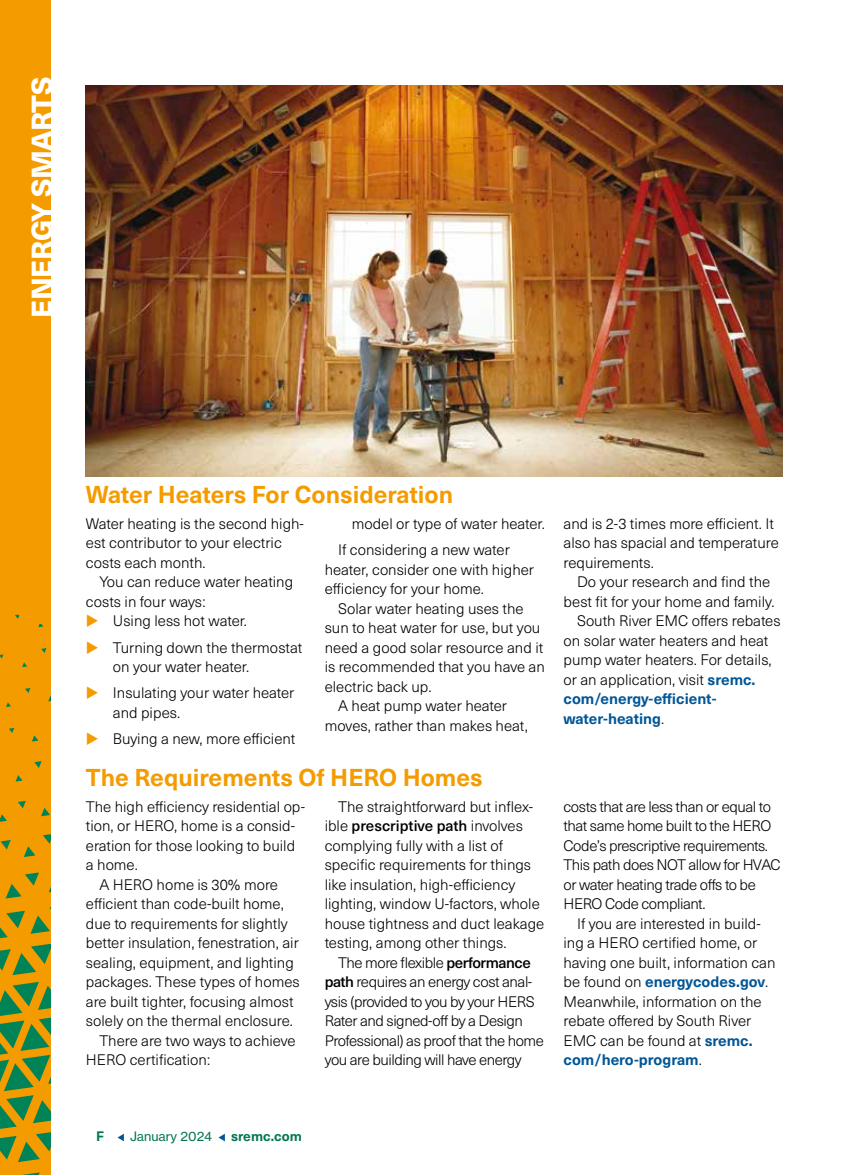
<style>
.page{position:relative;width:851px;height:1175px;background:#fff}
.page>*{position:absolute;margin:0;border:0;box-sizing:border-box;transform-origin:0 0}
.t1{font:800 28.5px "Neue Haas Unica W1 G";letter-spacing:-.025em;color:#fff}
.t2{font:700 24px "Neue Haas Unica W1 G";color:#f49b00}
.t3{font:300 15px/19.5px "Neue Haas Unica W1 G";color:#000}
.t4{font:300 15px/19.5px "Neue Haas Unica W1 G";letter-spacing:-.03em;color:#000}
.t5{font:700 15px "Neue Haas Unica W1 G";color:#005697}
.t6{font:700 13.5px "Neue Haas Unica W1 G";color:#00774b}
.t7{font:12.75px "N Haas Grotesk TX Pro 55 Rg";color:#00774b}
.s1{font-weight:500}
.s2{font-weight:700;color:#005697}
.s3{font-weight:300;color:#000}
</style>
<div class="page">
<div style="left:0;top:0;width:51px;height:1174px;background:#f49b00"></div>
<svg style="left:29px;top:1172px;width:11px;height:2px"></svg>
<svg style="left:0;top:981px;width:52px;height:181px"></svg>
<svg style="left:0;top:907px;width:51px;height:68px"></svg>
<svg style="left:6px;top:872px;width:33px;height:26px"></svg>
<svg style="left:43px;top:834px;width:8px;height:9px"></svg>
<svg style="left:24px;top:846px;width:11px;height:11px"></svg>
<svg style="left:41px;top:808px;width:9px;height:8px"></svg>
<svg style="left:1px;top:840px;width:10px;height:9px"></svg>
<svg style="left:18px;top:800px;width:8px;height:8px"></svg>
<svg style="left:0;top:814px;width:7px;height:8px"></svg>
<svg style="left:34px;top:761px;width:8px;height:7px"></svg>
<svg style="left:15px;top:775px;width:8px;height:6px"></svg>
<svg style="left:32px;top:735px;width:6px;height:6px"></svg>
<svg style="left:9px;top:728px;width:5px;height:5px"></svg>
<svg style="left:25px;top:688px;width:5px;height:5px"></svg>
<svg style="left:6px;top:702px;width:5px;height:5px"></svg>
<svg style="left:41px;top:648px;width:5px;height:5px"></svg>
<svg style="left:22px;top:662px;width:5px;height:5px"></svg>
<svg style="left:38px;top:623px;width:5px;height:4px"></svg>
<svg style="left:0;top:654px;width:3px;height:4px"></svg>
<svg style="left:15px;top:614px;width:4px;height:5px"></svg>
<svg style="left:117px;top:1133px;width:7px;height:8px"></svg>
<svg style="left:218px;top:1133px;width:7px;height:8px"></svg>
<img style="left:85px;top:85px;width:697px;height:391px">
<h1 class="t1" style="left:20px;top:318px;width:242px;rotate:-90deg">ENERGY SMARTS</h1>
<h2 class="t2" style="left:86px;top:476px;width:369px">Water Heaters For Consideration</h2>
<p class="t3" style="left:86px;top:513px;width:219px">Water heating is the second high&shy;est contributor to your electric costs each month.</p>
<p class="t3" style="left:99px;top:571px;width:195px">You can reduce water heating</p>
<p class="t3" style="left:86px;top:591px;width:121px">costs in four ways:</p>
<p class="t3" style="left:113px;top:610px;width:136px">Using less hot water.</p>
<p class="t3" style="left:113px;top:637px;width:191px">Turning down the thermostat on your water heater.</p>
<p class="t3" style="left:113px;top:682px;width:183px">Insulating your water heater and pipes.</p>
<p class="t3" style="left:113px;top:728px;width:184px">Buying a new, more efficient</p>
<p class="t3" style="left:338px;top:510px;width:208px;line-height:26.2px;text-indent:13px">model or type of water heater.<br>If considering a new water</p>
<p class="t3" style="left:325px;top:559px;width:211px">heater, consider one with higher efficiency for your home.</p>
<p class="t3" style="left:338px;top:598px;width:187px">Solar water heating uses the</p>
<p class="t3" style="left:325px;top:617px;width:217px">sun to heat water for use, but you</p>
<p class="t3" style="left:325px;top:637px;width:220px">need a good solar resource and it</p>
<p class="t3" style="left:325px;top:656px;width:222px">is recommended that you have an</p>
<p class="t3" style="left:325px;top:676px;width:108px">electric back up.</p>
<p class="t3" style="left:338px;top:695px;width:170px">A heat pump water heater</p>
<p class="t3" style="left:325px;top:715px;width:205px">moves, rather than makes heat,</p>
<h2 class="t2" style="left:86px;top:758px;width:398px">The Requirements Of HERO Homes</h2>
<p class="t3" style="left:86px;top:796px;width:221px">The high efficiency residential op-</p>
<p class="t3" style="left:86px;top:815px;width:211px">tion, or HERO, home is a consid-</p>
<p class="t3" style="left:86px;top:835px;width:211px">eration for those looking to build</p>
<p class="t3" style="left:86px;top:854px;width:53px">a home.</p>
<p class="t3" style="left:99px;top:874px;width:180px">A HERO home is 30% more</p>
<p class="t3" style="left:86px;top:893px;width:199px">efficient than code-built home,</p>
<p class="t3" style="left:86px;top:913px;width:203px">due to requirements for slightly</p>
<p class="t3" style="left:86px;top:932px;width:214px">better insulation, fenestration, air</p>
<p class="t3" style="left:86px;top:952px;width:209px">sealing, equipment, and lighting</p>
<p class="t3" style="left:86px;top:971px;width:215px">packages. These types of homes</p>
<p class="t3" style="left:86px;top:991px;width:209px">are built tighter, focusing almost</p>
<p class="t3" style="left:86px;top:1010px;width:209px">solely on the thermal enclosure.</p>
<p class="t3" style="left:99px;top:1030px;width:198px">There are two ways to achieve</p>
<p class="t3" style="left:86px;top:1049px;width:126px">HERO certification:</p>
<p class="t3" style="left:325px;top:796px;width:221px;text-indent:14px">The straightforward but inflex&shy;ible <span class="s1">prescriptive path</span> involves complying fully with a list of specific requirements for things like insulation, high-efficiency lighting, window U-factors, whole house tightness and duct leakage testing, among other things.</p>
<p class="t4" style="left:325px;top:952px;width:221px;text-indent:14px">The more flexible <span class="s1">performance path</span> requires an energy cost anal&shy;ysis (provided to you by your HERS Rater and signed-off by a Design Professional) as proof that the home you are building will have energy</p>
<p class="t3" style="left:563px;top:513px;width:217px">and is 2-3 times more efficient. It also has spacial and temperature requirements.</p>
<p class="t3" style="left:577px;top:571px;width:195px">Do your research and find the</p>
<p class="t3" style="left:563px;top:591px;width:212px">best fit for your home and family.</p>
<p class="t3" style="left:577px;top:610px;width:205px">South River EMC offers rebates</p>
<p class="t3" style="left:563px;top:630px;width:206px">on solar water heaters and heat</p>
<p class="t3" style="left:563px;top:649px;width:210px">pump water heaters. For details,</p>
<p class="t3" style="left:563px;top:669px;width:193px">or an application, visit <span class="s2">sremc.</span></p>
<p class="t5" style="left:563px;top:687px;width:154px">com/energy-efficient-</p>
<p class="t5" style="left:563px;top:707px;width:102px">water-heating<span class="s3">.</span></p>
<p class="t4" style="left:563px;top:796px;width:219px">costs that are less than or equal to that same home built to the HERO<br>Code’s prescriptive requirements.<br>This path does NOT allow for HVAC or water heating trade offs to be<br>HERO Code compliant.</p>
<p class="t3" style="left:563px;top:913px;width:213px;text-indent:14px">If you are interested in build&shy;ing a HERO certified home, or having one built, information can be found on <span class="s2">energycodes.gov</span>.<br>Meanwhile, information on the rebate offered by South River<br>EMC can be found at <span class="s2">sremc. com/hero-program</span>.</p>
<p class="t6" style="left:96px;top:1126px;width:9px">F</p>
<p class="t7" style="left:130px;top:1128px;width:83px">January 2024</p>
<p class="t6" style="left:231px;top:1126px;width:72px">sremc.com</p>
</div>
